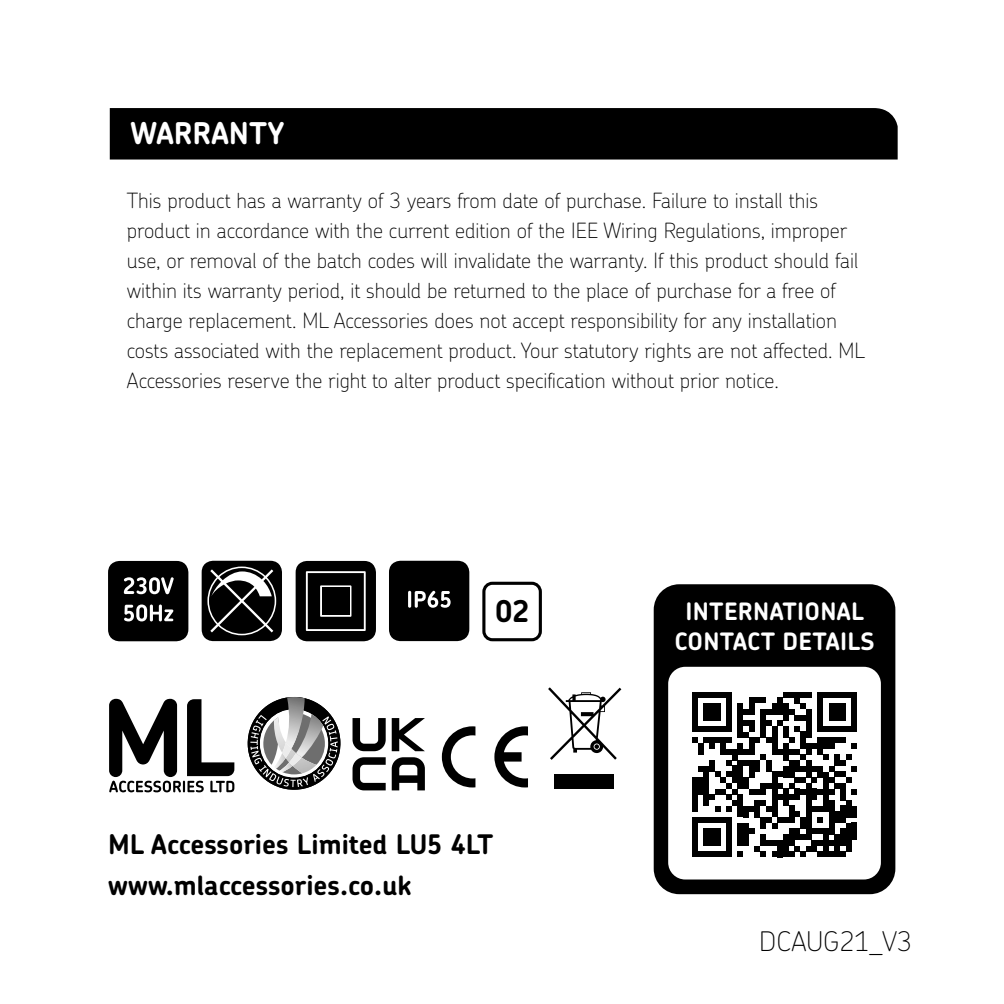
<style>
.page{position:relative;width:1004px;height:1004px;background:#fff}
.page>*{position:absolute;margin:0;border:0;box-sizing:border-box;transform-origin:0 0}
.t1{font:700 30px "Chevin Pro";color:#fff}
.t2{font:700 30px "Chevin Pro";color:#000}
.t3{font:700 27px/40.8px "Chevin Pro";color:#000}
.t4{font:100 27px "Chevin Pro";color:#000}
.t5{font:700 24px/30px "Chevin Pro";letter-spacing:.015em;color:#fff;text-align:center}
.t6{font:100 21px/30px "Chevin Pro";color:#000}
</style>
<div class="page">
<div style="left:110px;top:108px;width:787px;height:51px;background:#000"></div>
<svg style="left:247px;top:697px;width:94px;height:93px"></svg>
<svg style="left:442px;top:726px;width:33px;height:61px"></svg>
<svg style="left:494px;top:726px;width:34px;height:61px"></svg>
<svg style="left:109px;top:698px;width:125px;height:94px"></svg>
<div style="left:482px;top:581px;width:60px;height:60px;border:3px solid #000;border-radius:9px"></div>
<div style="left:554px;top:774px;width:60px;height:14px;background:#000"></div>
<svg style="left:548px;top:687px;width:73px;height:72px"></svg>
<svg style="left:352px;top:718px;width:33px;height:33px"></svg>
<svg style="left:392px;top:718px;width:33px;height:33px"></svg>
<svg style="left:352px;top:757px;width:33px;height:33px"></svg>
<svg style="left:392px;top:757px;width:33px;height:33px"></svg>
<svg style="left:202px;top:560px;width:80px;height:81px;background:#353535"></svg>
<svg style="left:108px;top:561px;width:80px;height:80px;background:#232323"></svg>
<svg style="left:295px;top:561px;width:81px;height:80px;background:#1f1f1f"></svg>
<svg style="left:389px;top:560px;width:80px;height:81px;background:#141414"></svg>
<div style="left:653px;top:584px;width:242px;height:310px;background:#000;border-radius:26px"></div>
<div style="left:668px;top:666px;width:212px;height:213px;background:#fff;border-radius:17px"></div>
<svg style="left:692px;top:692px;width:165px;height:165px"></svg>
<div style="left:851px;top:805px;width:6px;height:12px;background:#000"></div>
<div style="left:851px;top:822px;width:6px;height:18px;background:#000"></div>
<h1 class="t1" style="left:130px;top:113px;width:155px">WARRANTY</h1>
<p class="t6" style="left:127px;top:185px;width:739px">This product has a warranty of 3 years from date of purchase. Failure to install this product in accordance with the current edition of the IEE Wiring Regulations, improper use, or removal of the batch codes will invalidate the warranty. If this product should fail within its warranty period, it should be returned to the place of purchase for a free of charge replacement. ML Accessories does not accept responsibility for any installation costs associated with the replacement product. Your statutory rights are not affected. ML Accessories reserve the right to alter product specification without prior notice.</p>
<h1 class="t2" style="left:495px;top:591px;width:35px">02</h1>
<p class="t5" style="left:674px;top:596px;width:201px">INTERNATIONAL<br>CONTACT DETAILS</p>
<p class="t3" style="left:108px;top:823px;width:387px">ML Accessories Limited LU5 4LT www.mlaccessories.co.uk</p>
<p class="t4" style="left:759px;top:922px;width:155px">DCAUG21_V3</p>
</div>
